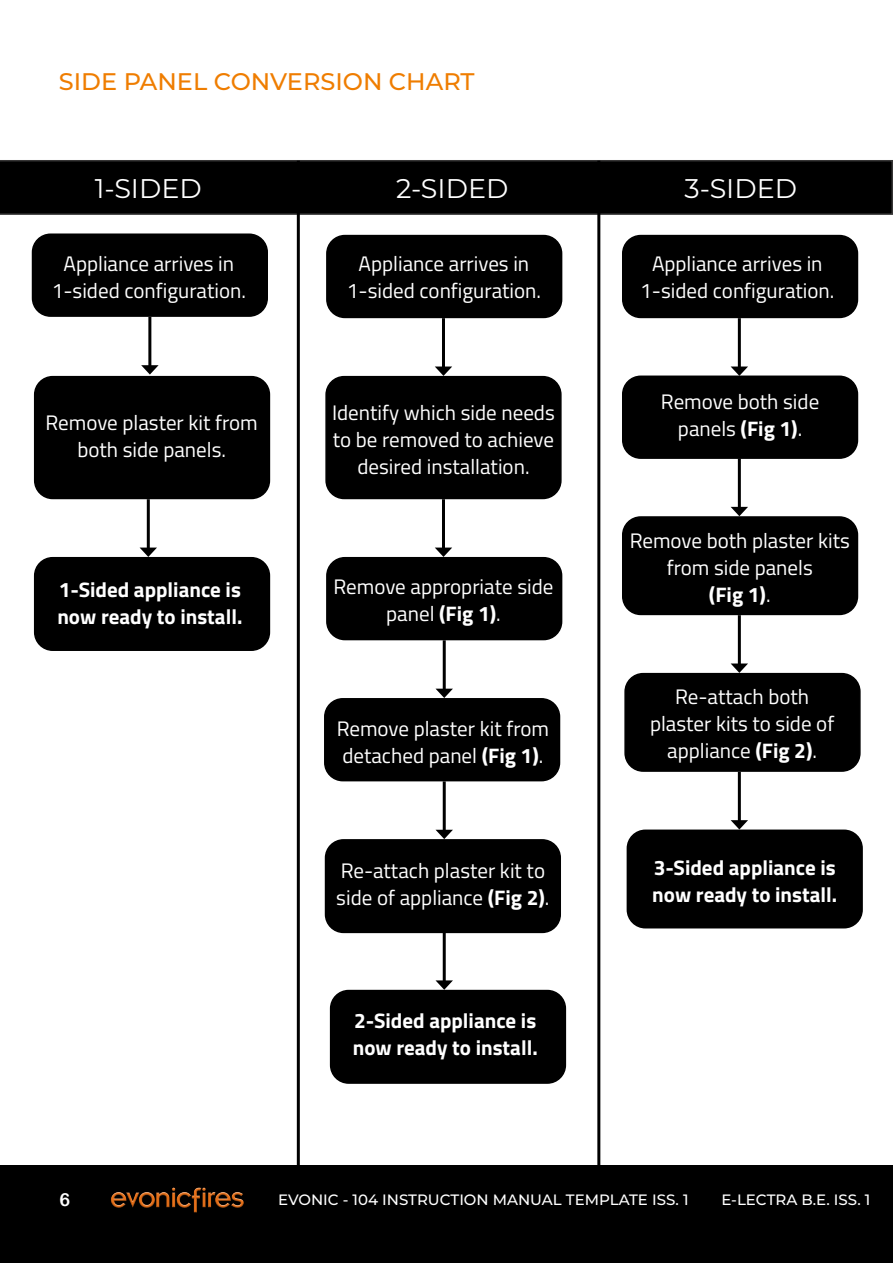
<style>
.page{position:relative;width:893px;height:1263px;background:#fff}
.page>*{position:absolute;margin:0;border:0;box-sizing:border-box;transform-origin:0 0}
.t1{font:27px "Montserrat";color:#fff}
.t2{font:500 24px "Montserrat";color:#ef7d00}
.t3{font:21px/27px "Titillium Web";color:#fff;text-align:center}
.t4{font:700 21px/27px "Titillium Web";color:#fff}
.t5{font:18px "Arial Rounded MT Bold";color:#fff}
.t6{font:500 15px "Montserrat";color:#fff}
.s1{font-weight:700}
</style>
<div class="page">
<div style="left:331px;top:990px;width:234px;height:93px;background:#000;border-radius:18px"></div>
<div style="left:330px;top:990px;width:236px;height:94px;border:2px solid #000;border-radius:18px"></div>
<div style="left:326px;top:840px;width:234px;height:92px;background:#000;border-radius:18px"></div>
<div style="left:325px;top:839px;width:236px;height:94px;border:2px solid #000;border-radius:18px"></div>
<div style="left:325px;top:699px;width:234px;height:82px;background:#000;border-radius:18px"></div>
<div style="left:324px;top:698px;width:236px;height:83px;border:2px solid #000;border-radius:18px"></div>
<div style="left:627px;top:830px;width:235px;height:98px;background:#000;border-radius:18px"></div>
<div style="left:627px;top:829px;width:236px;height:99px;border:2px solid #000;border-radius:18px"></div>
<div style="left:625px;top:674px;width:235px;height:97px;background:#000;border-radius:18px"></div>
<div style="left:624px;top:673px;width:237px;height:99px;border:2px solid #000;border-radius:18px"></div>
<div style="left:623px;top:517px;width:234px;height:97px;background:#000;border-radius:18px"></div>
<div style="left:622px;top:516px;width:236px;height:99px;border:2px solid #000;border-radius:18px"></div>
<div style="left:623px;top:376px;width:234px;height:82px;background:#000;border-radius:18px"></div>
<div style="left:622px;top:375px;width:236px;height:84px;border:2px solid #000;border-radius:18px"></div>
<div style="left:623px;top:236px;width:234px;height:81px;background:#000;border-radius:18px"></div>
<div style="left:622px;top:235px;width:236px;height:83px;border:2px solid #000;border-radius:18px"></div>
<div style="left:327px;top:558px;width:235px;height:81px;background:#000;border-radius:18px"></div>
<div style="left:326px;top:557px;width:236px;height:83px;border:2px solid #000;border-radius:18px"></div>
<div style="left:326px;top:377px;width:235px;height:121px;background:#000;border-radius:18px"></div>
<div style="left:325px;top:376px;width:237px;height:123px;border:2px solid #000;border-radius:18px"></div>
<div style="left:327px;top:236px;width:235px;height:81px;background:#000;border-radius:18px"></div>
<div style="left:326px;top:235px;width:236px;height:83px;border:2px solid #000;border-radius:18px"></div>
<svg style="left:0;top:160px;width:893px;height:55px;background:#060606"></svg>
<hr style="left:297px;top:161px;width:3px;height:1007px;background:#000">
<hr style="left:597px;top:161px;width:3px;height:1007px;background:#000">
<div style="left:31px;top:172px;width:235px;height:31px;background:#000"></div>
<div style="left:328px;top:248px;width:231px;height:52px;background:#000"></div>
<div style="left:623px;top:248px;width:228px;height:52px;background:#000"></div>
<hr style="left:442px;top:318px;width:3px;height:51px;background:#000">
<svg style="left:435px;top:366px;width:17px;height:10px"></svg>
<hr style="left:442px;top:499px;width:3px;height:51px;background:#000">
<svg style="left:435px;top:548px;width:17px;height:9px"></svg>
<hr style="left:443px;top:640px;width:3px;height:51px;background:#000">
<svg style="left:436px;top:689px;width:17px;height:9px"></svg>
<hr style="left:443px;top:781px;width:3px;height:51px;background:#000">
<svg style="left:436px;top:830px;width:17px;height:9px"></svg>
<hr style="left:443px;top:932px;width:3px;height:51px;background:#000">
<svg style="left:435px;top:980px;width:18px;height:10px"></svg>
<hr style="left:738px;top:318px;width:3px;height:51px;background:#000">
<svg style="left:731px;top:366px;width:17px;height:10px"></svg>
<hr style="left:738px;top:458px;width:3px;height:51px;background:#000">
<svg style="left:731px;top:507px;width:17px;height:9px"></svg>
<hr style="left:738px;top:615px;width:3px;height:51px;background:#000">
<svg style="left:731px;top:663px;width:17px;height:10px"></svg>
<hr style="left:738px;top:772px;width:3px;height:51px;background:#000">
<svg style="left:731px;top:820px;width:17px;height:9px"></svg>
<div style="left:33px;top:234px;width:234px;height:82px;background:#000;border-radius:18px"></div>
<div style="left:32px;top:233px;width:236px;height:84px;border:2px solid #000;border-radius:18px"></div>
<hr style="left:148px;top:317px;width:3px;height:51px;background:#000">
<svg style="left:141px;top:365px;width:18px;height:10px"></svg>
<div style="left:35px;top:377px;width:234px;height:121px;background:#000;border-radius:18px"></div>
<div style="left:34px;top:376px;width:236px;height:123px;border:2px solid #000;border-radius:18px"></div>
<div style="left:35px;top:558px;width:234px;height:92px;background:#000;border-radius:18px"></div>
<div style="left:34px;top:557px;width:236px;height:94px;border:2px solid #000;border-radius:18px"></div>
<hr style="left:147px;top:499px;width:3px;height:51px;background:#000">
<svg style="left:140px;top:548px;width:17px;height:9px"></svg>
<div style="left:335px;top:172px;width:235px;height:31px;background:#000"></div>
<div style="left:623px;top:172px;width:235px;height:31px;background:#000"></div>
<div style="left:0;top:1166px;width:893px;height:97px;background:#000"></div>
<img style="left:111px;top:1187px;width:133px;height:26px">
<p class="t2" style="left:59px;top:65px;width:417px">SIDE PANEL CONVERSION CHART</p>
<p class="t1" style="left:95px;top:170px;width:109px">1-SIDED</p>
<p class="t3" style="left:52px;top:250px;width:196px">Appliance arrives in<br>1-sided configuration.</p>
<p class="t3" style="left:46px;top:408px;width:214px">Remove plaster kit from both side panels.</p>
<p class="t4" style="left:57px;top:575px;width:186px">1-Sided appliance is now ready to install.</p>
<p class="t1" style="left:396px;top:170px;width:114px">2-SIDED</p>
<p class="t1" style="left:685px;top:170px;width:114px">3-SIDED</p>
<p class="t3" style="left:347px;top:250px;width:196px">Appliance arrives in<br>1-sided configuration.</p>
<p class="t3" style="left:640px;top:250px;width:196px">Appliance arrives in<br>1-sided configuration.</p>
<p class="t3" style="left:332px;top:398px;width:224px">Identify which side needs to be removed to achieve desired installation.</p>
<p class="t3" style="left:334px;top:572px;width:221px">Remove appropriate side panel <span class="s1">(Fig 1)</span>.</p>
<p class="t3" style="left:337px;top:714px;width:214px;text-align:left">Remove plaster kit from detached panel <span class="s1">(Fig 1)</span>.</p>
<p class="t3" style="left:661px;top:387px;width:160px">Remove both side panels <span class="s1">(Fig 1)</span>.</p>
<p class="t3" style="left:630px;top:526px;width:222px">Remove both plaster kits from side panels<br><span class="s1">(Fig 1)</span>.</p>
<p class="t3" style="left:650px;top:682px;width:186px">Re-attach both plaster kits to side of appliance <span class="s1">(Fig 2)</span>.</p>
<p class="t3" style="left:336px;top:856px;width:215px;text-align:left">Re-attach plaster kit to side of appliance <span class="s1">(Fig 2)</span>.</p>
<p class="t4" style="left:652px;top:853px;width:186px">3-Sided appliance is now ready to install.</p>
<p class="t4" style="left:353px;top:1006px;width:186px">2-Sided appliance is now ready to install.</p>
<p class="t5" style="left:59px;top:1189px;width:12px">6</p>
<p class="t6" style="left:278px;top:1189px;width:412px">EVONIC - 104 INSTRUCTION MANUAL TEMPLATE ISS. 1</p>
<p class="t6" style="left:721px;top:1189px;width:150px">E-LECTRA B.E. ISS. 1</p>
</div>
